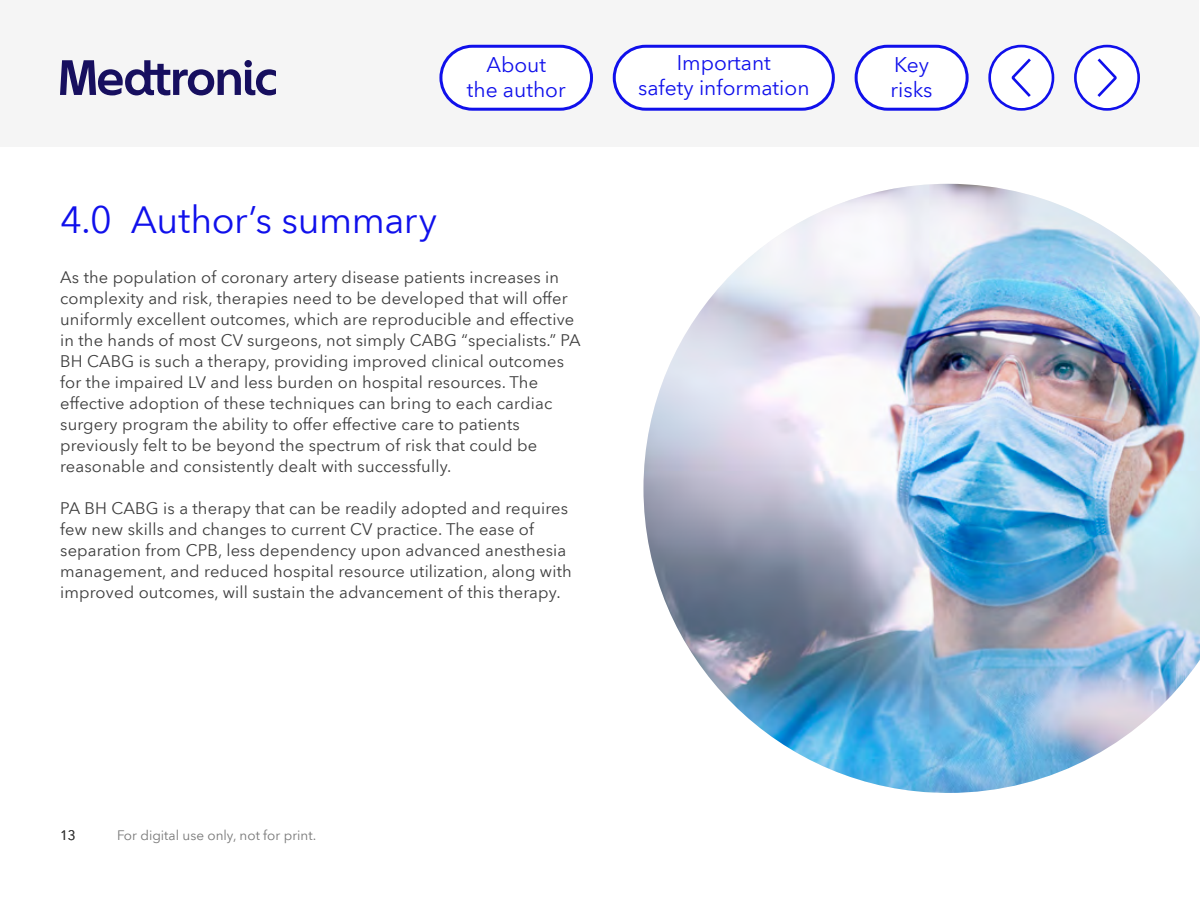
<style>
.page{position:relative;width:1200px;height:900px;background:#fff}
.page>*{position:absolute;margin:0;border:0;box-sizing:border-box;transform-origin:0 0}
.t1{font:37.5px "Avenir Next World";letter-spacing:-.01em;color:#1010eb}
.t2{font:21px/25.2px "Avenir Next World";color:#1010eb;text-align:center}
.t3{font:16.5px/21px "Avenir Next World";letter-spacing:.01em;color:#3c3c3c}
.t4{font:13.5px "Avenir Next World";color:#777}
.t5{font:13.5px "Avenir Next World";color:#3c3c3c}
</style>
<div class="page">
<div style="left:1px;top:0;width:1198px;height:147px;background:#f5f5f5"></div>
<svg style="left:60px;top:60px;width:216px;height:35px"></svg>
<div style="left:856px;top:46px;width:111px;height:63px;background:#fff;border-radius:31px"></div>
<div style="left:855px;top:45px;width:114px;height:66px;border:3px solid #1010eb;border-radius:31px"></div>
<div style="left:614px;top:46px;width:219px;height:63px;background:#fff;border-radius:31px"></div>
<div style="left:613px;top:45px;width:222px;height:66px;border:3px solid #1010eb;border-radius:31px"></div>
<div style="left:441px;top:46px;width:151px;height:63px;background:#fff;border-radius:31px"></div>
<div style="left:439px;top:45px;width:154px;height:66px;border:3px solid #1010eb;border-radius:31px"></div>
<div style="left:1075px;top:46px;width:64px;height:63px;background:#fff;border-radius:50%"></div>
<div style="left:1074px;top:45px;width:66px;height:66px;border:3px solid #1010eb;border-radius:50%"></div>
<div style="left:990px;top:46px;width:63px;height:63px;background:#fff;border-radius:50%"></div>
<div style="left:988px;top:45px;width:66px;height:66px;border:3px solid #1010eb;border-radius:50%"></div>
<svg style="left:1097px;top:58px;width:20px;height:39px"></svg>
<svg style="left:1011px;top:58px;width:20px;height:39px"></svg>
<img style="left:644px;top:184px;width:556px;height:609px">
<p class="t2" style="left:467px;top:52px;width:100px">About<br>the author</p>
<h1 class="t1" style="left:60px;top:190px;width:379px">4.0 Author’s summary</h1>
<p class="t3" style="left:60px;top:267px;width:522px">As the population of coronary artery disease patients increases in complexity and risk, therapies need to be developed that will offer uniformly excellent outcomes, which are reproducible and effective in the hands of most CV surgeons, not simply CABG “specialists.” PA BH CABG is such a therapy, providing improved clinical outcomes for the impaired LV and less burden on hospital resources. The effective adoption of these techniques can bring to each cardiac surgery program the ability to offer effective care to patients previously felt to be beyond the spectrum of risk that could be reasonable and consistently dealt with successfully.</p>
<p class="t3" style="left:60px;top:498px;width:513px">PA BH CABG is a therapy that can be readily adopted and requires few new skills and changes to current CV practice. The ease of separation from CPB, less dependency upon advanced anesthesia management, and reduced hospital resource utilization, along with improved outcomes, will sustain the advancement of this therapy.</p>
<p class="t2" style="left:638px;top:50px;width:173px">Important<br>safety information</p>
<p class="t2" style="left:891px;top:52px;width:44px;text-align:left">Key risks</p>
<p class="t5" style="left:60px;top:824px;width:17px">13</p>
<p class="t4" style="left:117px;top:824px;width:201px">For digital use only, not for print.</p>
</div>
